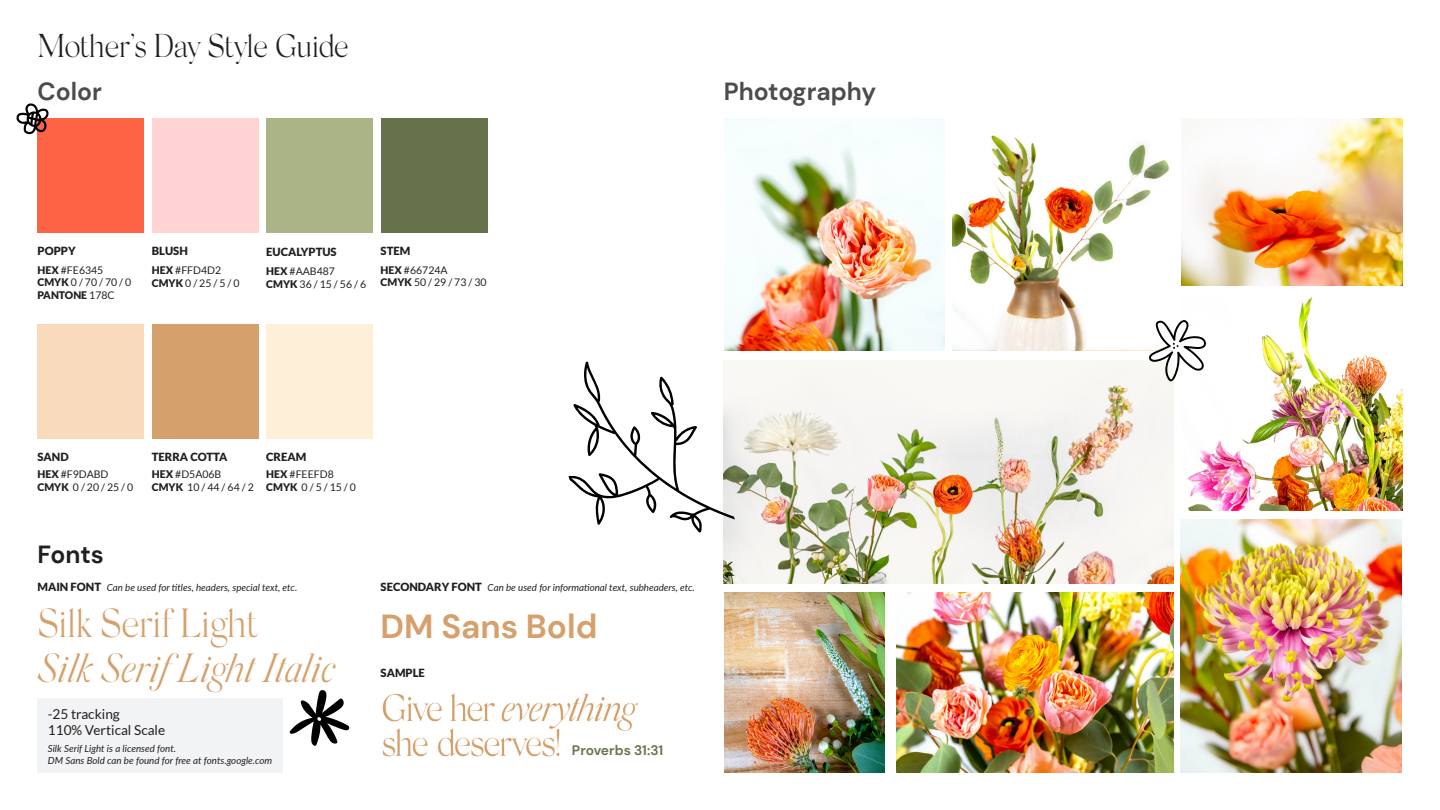
<style>
.page{position:relative;width:1440px;height:810px;background:#fff}
.page>*{position:absolute;margin:0;border:0;box-sizing:border-box;transform-origin:0 0}
.t1{font:italic 300 40.72px "Silk Serif";letter-spacing:-.025em;color:#d5a06b;scale:.91 1}
.t2{font:300 40.72px "Silk Serif";letter-spacing:-.025em;color:#d5a06b;scale:.91 1}
.t3{font:700 33.3px "DM Sans";color:#d5a06b}
.t4{font:300 33px "Silk Serif";letter-spacing:-.025em;color:#231f20;scale:.91 1}
.t5{font:700 24.75px "DM Sans";color:#4b4c4d}
.t6{font:700 24.75px "DM Sans";color:#231f20}
.t7{font:700 13.8px "DM Sans";letter-spacing:-.01em;color:#69774d}
.t8{font:13.65px/16.4px "Lato";color:#231f20}
.t9{font:900 11.25px "Lato";color:#231f20}
.t10{font:10.5px/12.6px "Lato";color:#231f20}
.t11{font:italic 9.75px "Lato";color:#231f20}
.s1{font-weight:900}
.s2{font-weight:900;font-style:normal;font-size:11.25px}
</style>
<div class="page">
<div style="left:38px;top:698px;width:245px;height:74px;background:#f2f3f4"></div>
<div style="left:152px;top:119px;width:107px;height:114px;background:#ffd4d2"></div>
<div style="left:381px;top:119px;width:107px;height:114px;background:#66724a"></div>
<div style="left:38px;top:119px;width:106px;height:114px;background:#fe6345"></div>
<div style="left:266px;top:119px;width:107px;height:114px;background:#aab487"></div>
<div style="left:38px;top:325px;width:106px;height:114px;background:#f9dabd"></div>
<div style="left:266px;top:325px;width:107px;height:114px;background:#feefd8"></div>
<div style="left:152px;top:325px;width:107px;height:114px;background:#d5a06b"></div>
<img style="left:725px;top:119px;width:220px;height:232px">
<img style="left:896px;top:593px;width:278px;height:179px">
<img style="left:725px;top:593px;width:159px;height:179px">
<img style="left:1187px;top:297px;width:215px;height:214px">
<img style="left:952px;top:135px;width:218px;height:216px">
<img style="left:724px;top:361px;width:450px;height:223px">
<img style="left:382px;top:693px;width:256px;height:64px">
<svg style="left:568px;top:361px;width:168px;height:172px"></svg>
<svg style="left:1149px;top:320px;width:57px;height:61px"></svg>
<svg style="left:290px;top:690px;width:59px;height:56px"></svg>
<svg style="left:16px;top:103px;width:33px;height:31px"></svg>
<img style="left:1181px;top:119px;width:221px;height:166px">
<img style="left:1180px;top:520px;width:222px;height:252px">
<h3 class="t4" style="left:38px;top:27px;width:344px">Mother’s Day Style Guide</h3>
<h3 class="t5" style="left:38px;top:76px;width:66px">Color</h3>
<h3 class="t5" style="left:724px;top:76px;width:154px">Photography</h3>
<p class="t9" style="left:38px;top:244px;width:40px">POPPY</p>
<p class="t10" style="left:38px;top:263px;width:95px"><span class="s1">HEX</span> #FE6345<br><span class="s1">CMYK</span> 0 / 70 / 70 / 0<br><span class="s1">PANTONE</span> 178C</p>
<p class="t9" style="left:152px;top:244px;width:37px">BLUSH</p>
<p class="t10" style="left:152px;top:263px;width:89px;line-height:13.5px"><span class="s1">HEX</span> #FFD4D2<br><span class="s1">CMYK</span> 0 / 25 / 5 / 0</p>
<p class="t9" style="left:266px;top:246px;width:72px">EUCALYPTUS</p>
<p class="t10" style="left:266px;top:265px;width:101px"><span class="s1">HEX</span> #AAB487<br><span class="s1">CMYK</span> 36 / 15 / 56 / 6</p>
<p class="t9" style="left:381px;top:244px;width:31px">STEM</p>
<p class="t10" style="left:381px;top:263px;width:108px"><span class="s1">HEX</span> #66724A<br><span class="s1">CMYK</span> 50 / 29 / 73 / 30</p>
<p class="t9" style="left:38px;top:450px;width:33px">SAND</p>
<p class="t10" style="left:38px;top:468px;width:97px"><span class="s1">HEX</span> #F9DABD<br><span class="s1">CMYK</span> 0 / 20 / 25 / 0</p>
<p class="t9" style="left:152px;top:450px;width:77px">TERRA COTTA</p>
<p class="t10" style="left:152px;top:468px;width:103px"><span class="s1">HEX</span> #D5A06B<br><span class="s1">CMYK</span> 10 / 44 / 64 / 2</p>
<p class="t9" style="left:266px;top:450px;width:42px">CREAM</p>
<p class="t10" style="left:266px;top:468px;width:91px"><span class="s1">HEX</span> #FEEFD8<br><span class="s1">CMYK</span> 0 / 5 / 15 / 0</p>
<h3 class="t6" style="left:38px;top:539px;width:68px">Fonts</h3>
<p class="t11" style="left:38px;top:580px;width:261px"><span class="s2">MAIN FONT</span> Can be used for titles, headers, special text, etc.</p>
<p class="t11" style="left:381px;top:580px;width:316px"><span class="s2">SECONDARY FONT</span> Can be used for informational text, subheaders, etc.</p>
<h1 class="t2" style="left:38px;top:600px;width:245px">Silk Serif Light</h1>
<h1 class="t1" style="left:38px;top:645px;width:329px">Silk Serif Light Italic</h1>
<h3 class="t8" style="left:48px;top:706px;width:119px">-25 tracking<br>110% Vertical Scale</h3>
<h2 class="t3" style="left:381px;top:605px;width:218px">DM Sans Bold</h2>
<p class="t9" style="left:381px;top:666px;width:46px">SAMPLE</p>
<p class="t11" style="left:48px;top:742px;width:130px">Silk Serif Light is a licensed font.</p>
<h3 class="t7" style="left:572px;top:741px;width:93px">Proverbs 31:31</h3>
<p class="t11" style="left:48px;top:753px;width:226px">DM Sans Bold can be found for free at fonts.google.com</p>
</div>
